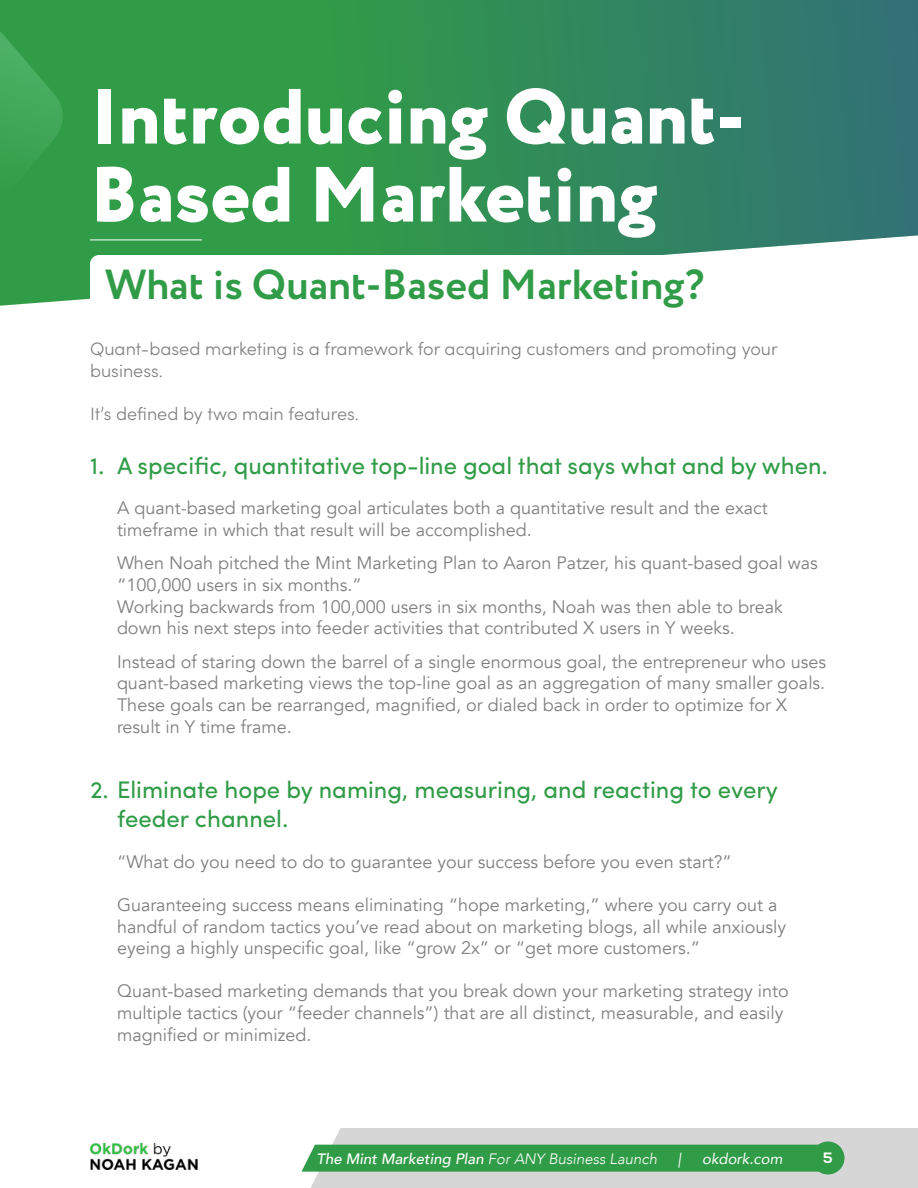
<style>
.page{position:relative;width:918px;height:1188px;background:#fff}
.page>*{position:absolute;margin:0;border:0;box-sizing:border-box;transform-origin:0 0}
.t1{font:800 78px/78px "Circe";color:#fff}
.H1_Sub{font:700 42px "Circe";color:#319c47}
.t2{font:24px/28.8px "Sofia Pro";color:#319c47}
.Sub_Text{font:18px/21.6px "Avenir";color:#808080}
.Bulist{font:18px/21.6px "Avenir";color:#808080}
.Main_Body{font:300 18px/21.6px "Sofia Pro";color:#808080}
.t3{font:italic 500 15px "Avenir";color:#fff}
.t4{font:italic 15px "Avenir";color:#fff}
.t5{font:700 15px "Nexa";color:#fff}
.s1{font-weight:300}
</style>
<div class="page">
<svg style="left:0;top:0;width:918px;height:306px;background:#37915c"></svg>
<svg style="left:0;top:24px;width:65px;height:187px;background:#38a24f"></svg>
<hr style="left:90px;top:240px;width:112px;height:1px;background:#fff">
<div style="left:90px;top:255px;width:738px;height:59px;background:#fff;border-radius:9px"></div>
<svg style="left:302px;top:1128px;width:616px;height:60px;background:#98c1a0"></svg>
<div style="left:812px;top:1142px;width:32px;height:32px;background:#319c47;border-radius:50%"></div>
<img style="left:90px;top:1143px;width:108px;height:27px">
<h1 class="t1" style="left:90px;top:82px;width:656px">Introducing Quant-<br>Based Marketing</h1>
<p class="H1_Sub" style="left:105px;top:257px;width:601px">What is Quant-Based Marketing?</p>
<p class="Main_Body" style="left:90px;top:337px;width:689px">Quant-based marketing is a framework for acquiring customers and promoting your business.</p>
<p class="Main_Body" style="left:90px;top:402px;width:271px">It’s defined by two main features.</p>
<p class="t2" style="left:90px;top:449px;width:740px">1. A specific, quantitative top-line goal that says what and by when.</p>
<p class="Bulist" style="left:117px;top:498px;width:652px">A quant-based marketing goal articulates both a quantitative result and the exact timeframe in which that result will be accomplished.</p>
<p class="Sub_Text" style="left:117px;top:553px;width:702px">When Noah pitched the Mint Marketing Plan to Aaron Patzer, his quant-based goal was “100,000 users in six months.”</p>
<p class="Bulist" style="left:117px;top:596px;width:667px">Working backwards from 100,000 users in six months, Noah was then able to break down his next steps into feeder activities that contributed X users in Y weeks.</p>
<p class="Bulist" style="left:117px;top:651px;width:711px">Instead of staring down the barrel of a single enormous goal, the entrepreneur who uses quant-based marketing views the top-line goal as an aggregation of many smaller goals.<br>These goals can be rearranged, magnified, or dialed back in order to optimize for X result in Y time frame.</p>
<p class="t2" style="left:117px;top:774px;width:663px;text-indent:-27px">2. Eliminate hope by naming, measuring, and reacting to every feeder channel.</p>
<p class="Sub_Text" style="left:117px;top:851px;width:616px">“What do you need to do to guarantee your success before you even start?”</p>
<p class="Sub_Text" style="left:117px;top:894px;width:671px">Guaranteeing success means eliminating “hope marketing,” where you carry out a handful of random tactics you’ve read about on marketing blogs, all while anxiously eyeing a highly unspecific goal, like “grow 2x” or “get more customers.”</p>
<p class="Sub_Text" style="left:117px;top:981px;width:673px">Quant-based marketing demands that you break down your marketing strategy into multiple tactics (your “feeder channels”) that are all distinct, measurable, and easily magnified or minimized.</p>
<p class="t3" style="left:316px;top:1150px;width:342px">The Mint Marketing Plan <span class="s1">For ANY Business Launch</span></p>
<p class="t4" style="left:678px;top:1149px;width:5px">|</p>
<p class="t4" style="left:702px;top:1149px;width:82px">okdork.com</p>
<p class="t5" style="left:823px;top:1149px;width:11px">5</p>
</div>
